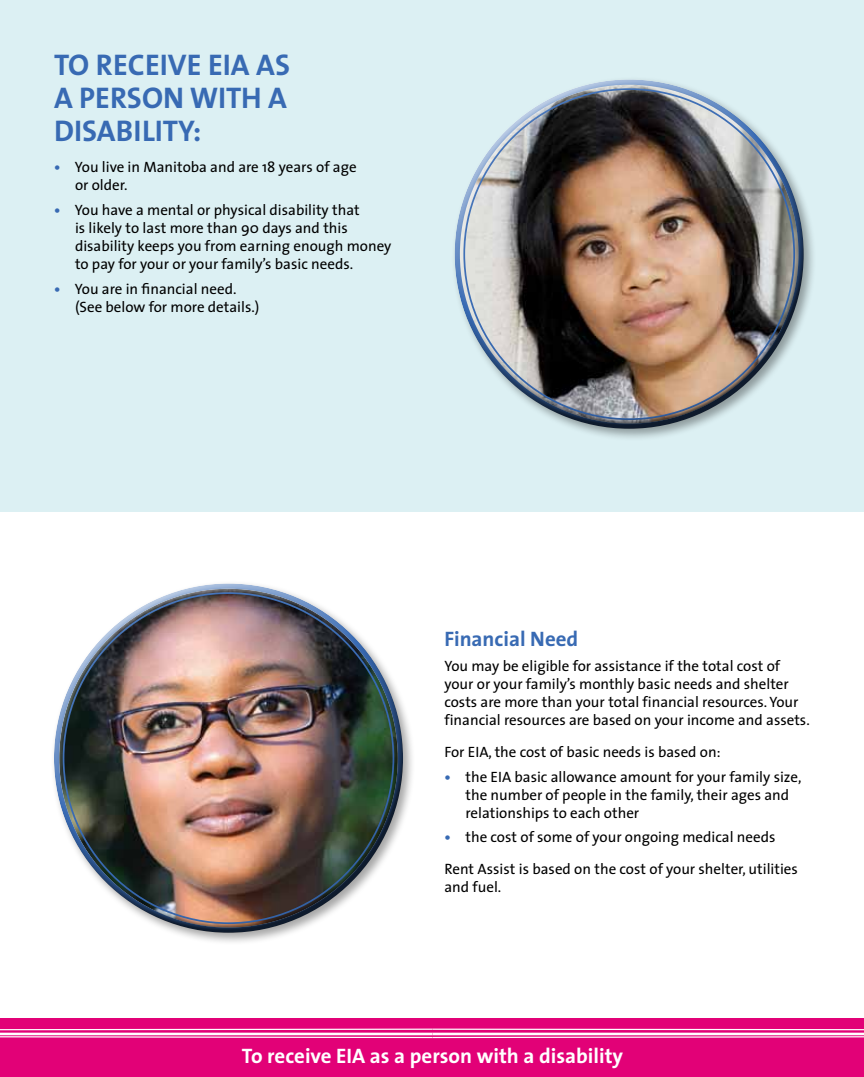
<style>
.page{position:relative;width:864px;height:1077px;background:#fff}
.page>*{position:absolute;margin:0;border:0;box-sizing:border-box;transform-origin:0 0}
.Head{font:700 30px/33px "The Sans";color:#386ab3;text-align:justify}
.Section{font:700 21px "The Sans";color:#fff}
.t1{font:700 21px "The Sans";color:#386ab3}
.Bullets{font:15px/18px "The Sans";color:#000}
.Body_Copy{font:15px/18px "The Sans";color:#000}
.s1{font-weight:700;color:#386ab3}
</style>
<div class="page">
<div style="left:0;top:1018px;width:864px;height:58px;background:#e20177"></div>
<hr style="left:433px;top:1032px;width:431px;height:2px;background:#fff">
<hr style="left:0;top:1032px;width:433px;height:2px;background:#fff">
<svg style="left:0;top:1028px;width:864px;height:2px"></svg>
<svg style="left:0;top:1036px;width:864px;height:1px"></svg>
<div style="left:0;top:0;width:864px;height:512px;background:#dcf0f3"></div>
<div style="left:444px;top:69px;width:342px;height:271px;background:#fff;opacity:.75"></div>
<div style="left:461px;top:134px;width:354px;height:306px;background:#000;opacity:.75"></div>
<div style="left:43px;top:572px;width:342px;height:272px;background:#fff;opacity:.75"></div>
<div style="left:60px;top:638px;width:354px;height:305px;background:#000;opacity:.75"></div>
<h2 class="Head" style="left:54px;top:47px;width:238px">TO RECEIVE EIA AS A PERSON WITH A DISABILITY:</h2>
<p class="Bullets" style="left:75px;top:158px;width:283px;text-indent:-21px"><span class="s1">•</span> You live in Manitoba and are 18 years of age or older.</p>
<p class="Bullets" style="left:75px;top:200px;width:318px;text-indent:-21px"><span class="s1">•</span> You have a mental or physical disability that<br>is likely to last more than 90 days and this disability keeps you from earning enough money to pay for your or your family’s basic needs.</p>
<p class="Bullets" style="left:75px;top:279px;width:186px;text-indent:-21px"><span class="s1">•</span> You are in financial need. (See below for more details.)</p>
<p class="t1" style="left:445px;top:621px;width:135px">Financial Need</p>
<p class="Body_Copy" style="left:445px;top:656px;width:367px">You may be eligible for assistance if the total cost of your or your family’s monthly basic needs and shelter costs are more than your total financial resources. Your financial resources are based on your income and assets.</p>
<p class="Body_Copy" style="left:445px;top:742px;width:278px">For EIA, the cost of basic needs is based on:</p>
<p class="Bullets" style="left:466px;top:767px;width:338px;text-indent:-21px"><span class="s1">•</span> the EIA basic allowance amount for your family size, the number of people in the family, their ages and relationships to each other</p>
<p class="Bullets" style="left:445px;top:827px;width:333px"><span class="s1">•</span> the cost of some of your ongoing medical needs</p>
<p class="Bullets" style="left:445px;top:859px;width:355px">Rent Assist is based on the cost of your shelter, utilities and fuel.</p>
<p class="Section" style="left:242px;top:1038px;width:383px">To receive EIA as a person with a disability</p>
</div>
